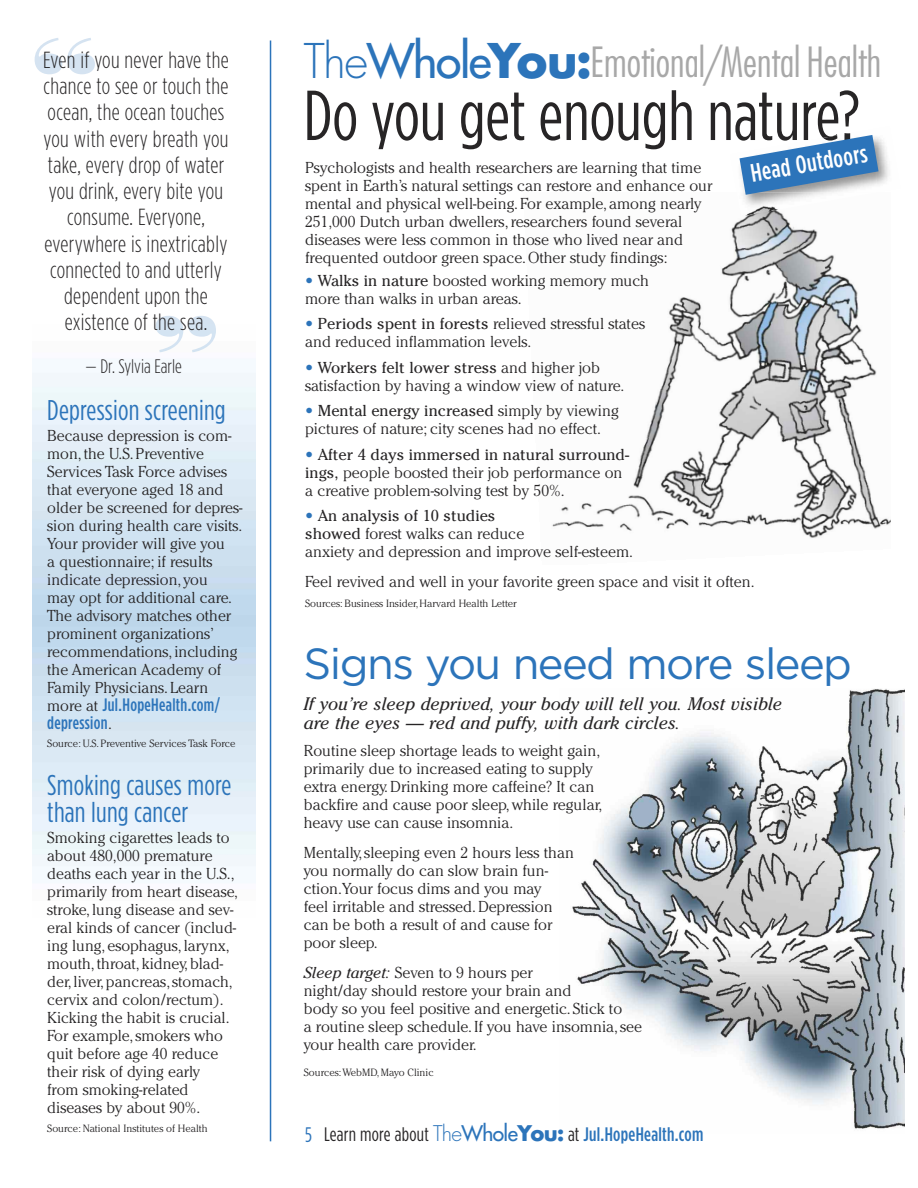
<style>
.page{position:relative;width:918px;height:1188px;background:#fff}
.page>*{position:absolute;margin:0;border:0;box-sizing:border-box;transform-origin:0 0}
.t1{font:90px "Bodoni Poster";color:#d5e3f1}
.t2{font:70.5px "Gotham Condensed";color:#272526}
.t3{font:43.5px "Gotham";letter-spacing:-.035em;color:#2c74ba}
.t4{font:300 condensed 40.5px "Futura";color:#a8a8a8}
.t5{font:28.5px/27px "Gotham Condensed";letter-spacing:.01em;color:#2c74ba}
.t6{font:500 25.35px "Gotham Condensed";color:#fff}
.t7{font:300 23.25px/26.2px "Gotham Condensed";letter-spacing:.015em;color:#272526;text-align:center}
.t8{font:21px "Gotham Condensed";color:#2c74ba}
.t9{font:500 19.5px "Gotham Condensed";letter-spacing:.015em;color:#2c74ba}
.t10{font:300 19.5px "Gotham Condensed";color:#272526}
.t11{font:italic 18px/19.5px "Cheltenham";color:#272526}
.t12{font:500 18px/18px "Gotham Condensed";letter-spacing:.02em;color:#2c74ba}
.t13{font:300 15.75px/18px "Cheltenham";color:#272526}
.t14{font:300 10.5px "Cheltenham";color:#272526}
.s1{font-family:"Cheltenham";font-weight:300;font-size:15.75px;color:#272526}
.s2{font-stretch:normal;font-size:46.5px;color:#2c74ba}
.s3{font-weight:400;font-stretch:normal;font-size:46.5px;color:#2c74ba}
.s4{font-weight:700;font-stretch:normal;font-size:46.5px;color:#2c74ba}
.s5{font-weight:400;color:#2c74ba}
.s6{font-weight:400}
.s7{font-weight:400;font-style:italic}
.s8{font-weight:400;color:#272526}
.s9{font-family:"Futura";font-weight:300;font-size:21px}
.s10{font-family:"Futura";font-weight:400;font-size:21px}
.s11{font-family:"Futura";font-weight:700;font-size:21px}
</style>
<div class="page">
<img style="left:572px;top:689px;width:332px;height:440px">
<img style="left:552px;top:216px;width:339px;height:322px">
<hr style="left:270px;top:40px;width:1px;height:1101px;background:#2c74ba">
<img style="left:156px;top:324px;width:60px;height:28px">
<img style="left:739px;top:133px;width:150px;height:51px">
<img style="left:743px;top:195px;width:71px;height:21px">
<svg style="left:740px;top:135px;width:139px;height:60px"></svg>
<h1 class="t1" style="left:32px;top:18px;width:66px">“</h1>
<p class="t7" style="left:43px;top:48px;width:187px">Even if you never have the chance to see or touch the ocean, the ocean touches you with every breath you take, every drop of water you drink, every bite you consume. Everyone, everywhere is inextricably connected to and utterly dependent upon the existence of the sea.</p>
<h1 class="t1" style="left:153px;top:296px;width:66px">”</h1>
<p class="t10" style="left:86px;top:360px;width:98px">— Dr. Sylvia Earle</p>
<h3 class="t5" style="left:47px;top:398px;width:180px">Depression screening</h3>
<p class="t13" style="left:47px;top:427px;width:197px">Because depression is com&shy;mon,the U.S.Preventive<br>Services Task Force advises that everyone aged 18 and older be screened for depres&shy;sion during health care visits.<br>Your provider will give you<br>a questionnaire; if results indicate depression, you<br>may opt for additional care.<br>The advisory matches other prominent organizations’ recommendations,including the American Academy of<br>Family Physicians. Learn</p>
<p class="t12" style="left:47px;top:696px;width:174px"><span class="s1">more at</span> Jul.HopeHealth.com/ depression<span class="s1">.</span></p>
<p class="t14" style="left:47px;top:739px;width:190px">Source: U.S.Preventive Services Task Force</p>
<h3 class="t5" style="left:47px;top:773px;width:186px">Smoking causes more than lung cancer</h3>
<p class="t13" style="left:47px;top:829px;width:192px">Smoking cigarettes leads to about 480,000 premature deaths each year in the U.S., primarily from heart disease, stroke,lung disease and sev&shy;eral kinds of cancer (includ&shy;ing lung, esophagus,larynx, mouth,throat, kidney,blad&shy;der,liver,pancreas,stomach, cervix and colon/rectum).<br>Kicking the habit is crucial.<br>For example,smokers who quit before age 40 reduce their risk of dying early<br>from smoking-related diseases by about 90%.</p>
<p class="t14" style="left:47px;top:1124px;width:162px">Source: National Institutes of Health</p>
<h3 class="t4" style="left:304px;top:45px;width:579px"><span class="s2">The</span><span class="s3">Whole</span><span class="s4">You:</span>Emotional/Mental Health</h3>
<h2 class="t2" style="left:304px;top:91px;width:558px">Do you get enough nature?</h2>
<h3 class="t6" style="left:749px;top:165px;width:119px;rotate:-10deg">Head Outdoors</h3>
<p class="t13" style="left:305px;top:160px;width:409px">Psychologists and health researchers are learning that time spent in Earth’s natural settings can restore and enhance our mental and physical well-being. For example, among nearly 251,000 Dutch urban dwellers,researchers found several diseases were less common in those who lived near and frequented outdoor green space.Other study findings:</p>
<p class="t13" style="left:305px;top:272px;width:345px"><span class="s5">•</span> <span class="s6">Walks in nature</span> boosted working memory much more than walks in urban areas.</p>
<p class="t13" style="left:305px;top:316px;width:342px"><span class="s5">•</span> <span class="s6">Periods spent in forests</span> relieved stressful states and reduced inflammation levels.</p>
<p class="t13" style="left:305px;top:359px;width:321px"><span class="s5">•</span> <span class="s6">Workers felt lower stress</span> and higher job satisfaction by having a window view of nature.</p>
<p class="t13" style="left:305px;top:403px;width:315px"><span class="s5">•</span> <span class="s6">Mental energy increased</span> simply by viewing pictures of nature; city scenes had no effect.</p>
<p class="t13" style="left:305px;top:446px;width:326px"><span class="s5">•</span> <span class="s6">After 4 days immersed in natural surround&shy;ings,</span> people boosted their job performance on a creative problem-solving test by 50%.</p>
<p class="t13" style="left:305px;top:508px;width:329px"><span class="s5">•</span> <span class="s6">An analysis of 10 studies<br>showed</span> forest walks can reduce<br>anxiety and depression and improve self-esteem.</p>
<p class="t13" style="left:305px;top:574px;width:451px">Feel revived and well in your favorite green space and visit it often.</p>
<p class="t14" style="left:305px;top:599px;width:213px">Sources: Business Insider,Harvard Health Letter</p>
<h3 class="t3" style="left:304px;top:649px;width:550px">Signs you need more sleep</h3>
<p class="t11" style="left:304px;top:696px;width:480px">If you’re sleep deprived, your body will tell you. Most visible are the eyes — red and puffy, with dark circles.</p>
<p class="t13" style="left:304px;top:743px;width:300px">Routine sleep shortage leads to weight gain, primarily due to increased eating to supply extra energy.Drinking more caffeine? It can backfire and cause poor sleep,while regular, heavy use can cause insomnia.</p>
<p class="t13" style="left:304px;top:845px;width:272px">Mentally,sleeping even 2 hours less than you normally do can slow brain fun&shy;ction.Your focus dims and you may<br>feel irritable and stressed.Depression can be both a result of and cause for poor sleep.</p>
<p class="t13" style="left:304px;top:965px;width:340px"><span class="s7">Sleep target:</span> Seven to 9 hours per<br>night/day should restore your brain and<br>body so you feel positive and energetic. Stick to<br>a routine sleep schedule.If you have insomnia,see your health care provider.</p>
<p class="t14" style="left:304px;top:1068px;width:131px">Sources:WebMD,Mayo Clinic</p>
<h3 class="t8" style="left:305px;top:1127px;width:8px">5</h3>
<p class="t9" style="left:324px;top:1128px;width:381px"><span class="s8">Learn more about</span> <span class="s9">The</span><span class="s10">Whole</span><span class="s11">You:</span> <span class="s8">at</span> Jul.HopeHealth.com</p>
</div>
